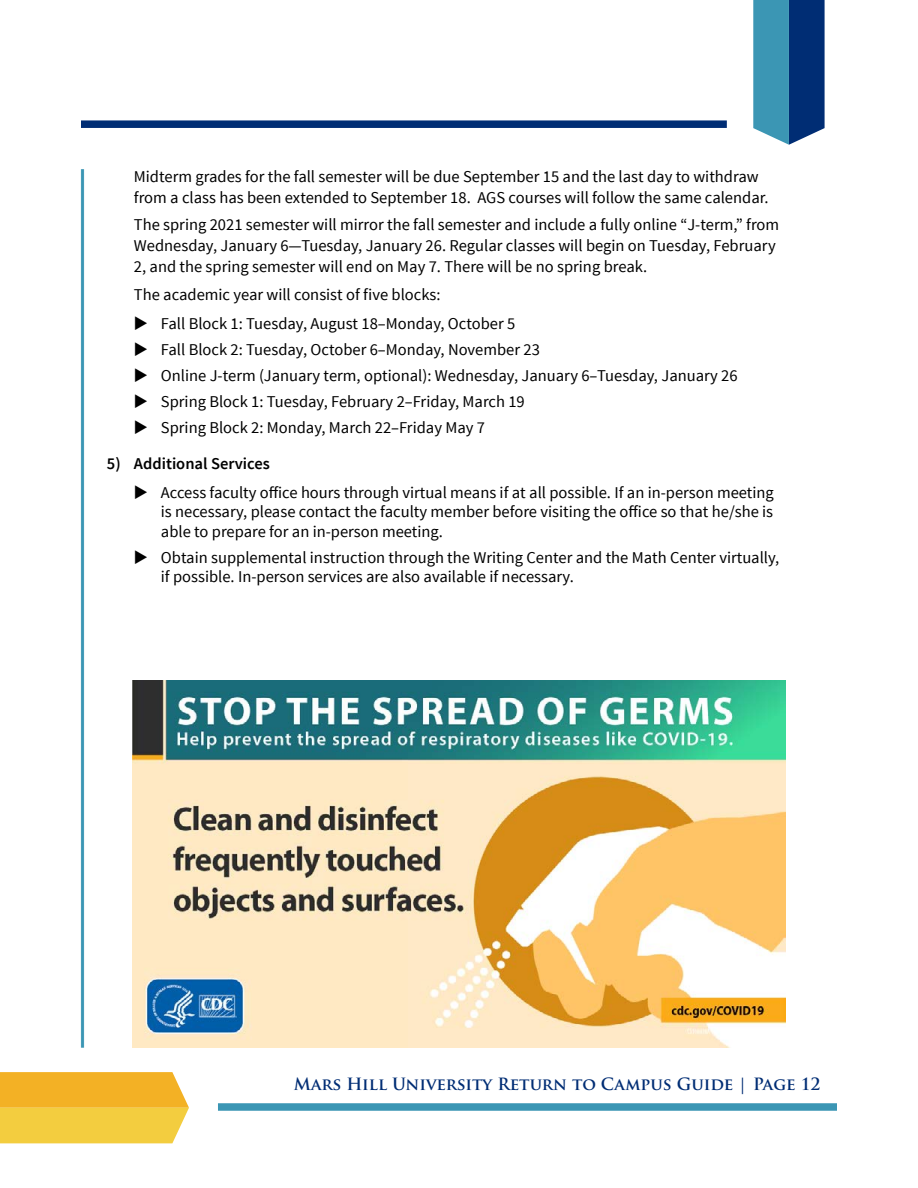
<style>
.page{position:relative;width:918px;height:1188px;background:#fff}
.page>*{position:absolute;margin:0;border:0;box-sizing:border-box;transform-origin:0 0}
.t1{font:16.5px/21px "Source Sans Pro";color:#000}
.t2{font:700 16.5px "Trajan Pro";color:#002d74}
.t3{font:600 16.5px "Source Sans Pro";color:#000}
</style>
<div class="page">
<svg style="left:0;top:1072px;width:189px;height:71px;background:#f3c13a"></svg>
<hr style="left:83px;top:169px;width:1px;height:879px;background:#3b96b4">
<hr style="left:82px;top:169px;width:1px;height:879px;background:#3b96b4">
<hr style="left:81px;top:169px;width:1px;height:879px;background:#3b96b4">
<div style="left:81px;top:120px;width:646px;height:8px;background:#002d74"></div>
<div style="left:218px;top:1103px;width:619px;height:8px;background:#3b96b4"></div>
<svg style="left:753px;top:0;width:72px;height:145px;background:#2c6b9a"></svg>
<img style="left:132px;top:680px;width:654px;height:368px">
<p class="t1" style="left:134px;top:166px;width:636px">Midterm grades for the fall semester will be due September 15 and the last day to withdraw from a class has been extended to September 18. AGS courses will follow the same calendar.</p>
<p class="t1" style="left:134px;top:215px;width:647px">The spring 2021 semester will mirror the fall semester and include a fully online “J-term,” from<br>Wednesday, January 6—Tuesday, January 26. Regular classes will begin on Tuesday, February<br>2, and the spring semester will end on May 7. There will be no spring break.</p>
<p class="t1" style="left:161px;top:280px;width:356px;line-height:29.2px;text-indent:-27px">The academic year will consist of five blocks:<br>Fall Block 1: Tuesday, August 18–Monday, October 5</p>
<p class="t1" style="left:161px;top:337px;width:578px;line-height:26px">Fall Block 2: Tuesday, October 6–Monday, November 23<br>Online J-term (January term, optional): Wednesday, January 6–Tuesday, January 26<br>Spring Block 1: Tuesday, February 2–Friday, March 19<br>Spring Block 2: Monday, March 22–Friday May 7</p>
<p class="t3" style="left:107px;top:453px;width:165px">5) Additional Services</p>
<p class="t1" style="left:161px;top:483px;width:614px;line-height:19.2px;text-align:justify">Access faculty office hours through virtual means if at all possible. If an in-person meeting is necessary, please contact the faculty member before visiting the office so that he/she is able to prepare for an in-person meeting.</p>
<p class="t1" style="left:161px;top:548px;width:620px;line-height:19.2px">Obtain supplemental instruction through the Writing Center and the Math Center virtually, if possible. In-person services are also available if necessary.</p>
<p class="t2" style="left:294px;top:1074px;width:528px">Mars Hill University Return to Campus Guide | Page 12</p>
</div>
